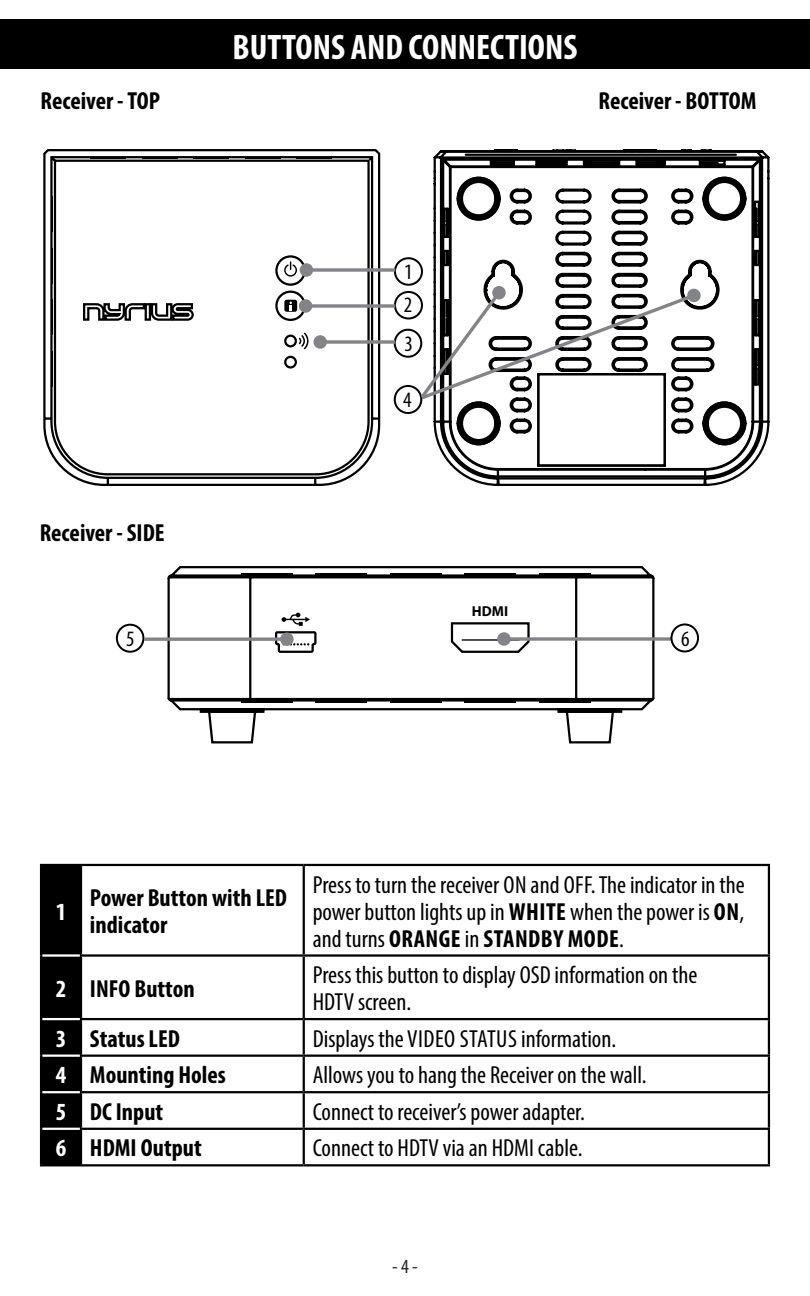
<style>
.page{position:relative;width:810px;height:1296px;background:#fff}
.page>*{position:absolute;margin:0;border:0;box-sizing:border-box;transform-origin:0 0}
.t1{font:700 condensed 35.55px "Myriad Pro";color:#fff}
.t2{font:condensed 24.75px/27px "Myriad Pro";color:#000;text-align:justify}
.t3{font:700 condensed 24.75px/27px "Myriad Pro";color:#000}
.t4{font:700 condensed 24.75px "Myriad Pro";color:#fff}
.t5{font:condensed 22.05px/33.8px "Myriad Pro";color:#000}
.t6{font:condensed 20.25px "Myriad Pro";color:#231f20}
.t7{font:700 14.4px "Myriad Pro";color:#000}
.s1{font-weight:700}
.s2{color:#fff}
</style>
<div class="page">
<svg style="left:167px;top:566px;width:488px;height:178px"></svg>
<div style="left:459px;top:637px;width:63px;height:6px;border:2px solid #fff"></div>
<svg style="left:282px;top:613px;width:28px;height:13px"></svg>
<svg style="left:291px;top:643px;width:18px;height:2px"></svg>
<svg style="left:43px;top:149px;width:338px;height:337px"></svg>
<svg style="left:284px;top:261px;width:13px;height:16px"></svg>
<svg style="left:299px;top:332px;width:10px;height:18px"></svg>
<svg style="left:473px;top:150px;width:297px;height:336px"></svg>
<svg style="left:433px;top:150px;width:330px;height:329px"></svg>
<svg style="left:456px;top:149px;width:292px;height:332px"></svg>
<div style="left:0;top:19px;width:810px;height:49px;background:#000"></div>
<svg style="left:395px;top:258px;width:27px;height:27px"></svg>
<div style="left:394px;top:257px;width:29px;height:29px;border:2px solid #000;border-radius:50%"></div>
<div style="left:404px;top:262px;width:9px;height:17px;background:#fff"></div>
<div style="left:394px;top:291px;width:29px;height:28px;border:2px solid #000;border-radius:50%"></div>
<div style="left:394px;top:329px;width:28px;height:29px;border:2px solid #000;border-radius:50%"></div>
<svg style="left:313px;top:268px;width:82px;height:4px"></svg>
<div style="left:300px;top:263px;width:13px;height:14px;background:#828487;border-radius:50%"></div>
<svg style="left:312px;top:304px;width:83px;height:4px"></svg>
<div style="left:299px;top:299px;width:13px;height:14px;background:#828487;border-radius:50%"></div>
<svg style="left:327px;top:340px;width:68px;height:4px"></svg>
<div style="left:313px;top:335px;width:14px;height:14px;background:#828487;border-radius:50%"></div>
<div style="left:116px;top:624px;width:28px;height:29px;border:2px solid #000;border-radius:50%"></div>
<svg style="left:144px;top:637px;width:136px;height:4px"></svg>
<div style="left:280px;top:632px;width:14px;height:14px;background:#828487;border-radius:50%"></div>
<svg style="left:511px;top:637px;width:159px;height:4px"></svg>
<div style="left:497px;top:632px;width:14px;height:14px;background:#828487;border-radius:50%"></div>
<div style="left:670px;top:623px;width:29px;height:29px;border:2px solid #000;border-radius:50%"></div>
<div style="left:42px;top:866px;width:38px;height:298px;background:#000"></div>
<hr style="left:81px;top:864px;width:223px;height:2px;background:#000">
<hr style="left:304px;top:864px;width:466px;height:2px;background:#000">
<hr style="left:303px;top:866px;width:2px;height:88px;background:#000">
<hr style="left:768px;top:866px;width:2px;height:88px;background:#000">
<hr style="left:80px;top:954px;width:224px;height:3px;background:#000">
<hr style="left:304px;top:954px;width:466px;height:3px;background:#000">
<hr style="left:303px;top:957px;width:2px;height:61px;background:#000">
<hr style="left:768px;top:957px;width:2px;height:61px;background:#000">
<hr style="left:80px;top:1018px;width:224px;height:2px;background:#000">
<hr style="left:304px;top:1018px;width:466px;height:2px;background:#000">
<hr style="left:303px;top:1020px;width:2px;height:35px;background:#000">
<hr style="left:768px;top:1020px;width:2px;height:35px;background:#000">
<hr style="left:80px;top:1055px;width:224px;height:2px;background:#000">
<hr style="left:304px;top:1055px;width:466px;height:2px;background:#000">
<hr style="left:303px;top:1057px;width:2px;height:34px;background:#000">
<hr style="left:768px;top:1057px;width:2px;height:34px;background:#000">
<hr style="left:80px;top:1091px;width:224px;height:2px;background:#000">
<hr style="left:304px;top:1091px;width:466px;height:2px;background:#000">
<hr style="left:303px;top:1093px;width:2px;height:35px;background:#000">
<hr style="left:768px;top:1093px;width:2px;height:35px;background:#000">
<hr style="left:80px;top:1128px;width:224px;height:2px;background:#000">
<hr style="left:304px;top:1128px;width:466px;height:2px;background:#000">
<hr style="left:303px;top:1130px;width:2px;height:34px;background:#000">
<hr style="left:768px;top:1130px;width:2px;height:34px;background:#000">
<hr style="left:81px;top:1164px;width:223px;height:2px;background:#000">
<hr style="left:304px;top:1164px;width:466px;height:2px;background:#000">
<hr style="left:42px;top:954px;width:38px;height:3px;background:#fff">
<hr style="left:42px;top:1018px;width:38px;height:2px;background:#fff">
<hr style="left:42px;top:1055px;width:38px;height:2px;background:#fff">
<hr style="left:42px;top:1091px;width:38px;height:2px;background:#fff">
<hr style="left:42px;top:1128px;width:38px;height:2px;background:#fff">
<hr style="left:40px;top:864px;width:41px;height:2px;background:#000">
<hr style="left:40px;top:866px;width:2px;height:90px;background:#000">
<hr style="left:80px;top:866px;width:2px;height:88px;background:#000">
<hr style="left:40px;top:956px;width:2px;height:63px;background:#000">
<hr style="left:80px;top:957px;width:2px;height:61px;background:#000">
<hr style="left:40px;top:1019px;width:2px;height:37px;background:#000">
<hr style="left:80px;top:1020px;width:2px;height:35px;background:#000">
<hr style="left:40px;top:1056px;width:2px;height:36px;background:#000">
<hr style="left:80px;top:1057px;width:2px;height:34px;background:#000">
<hr style="left:40px;top:1092px;width:2px;height:37px;background:#000">
<hr style="left:80px;top:1093px;width:2px;height:35px;background:#000">
<hr style="left:40px;top:1129px;width:2px;height:35px;background:#000">
<hr style="left:80px;top:1130px;width:2px;height:34px;background:#000">
<hr style="left:40px;top:1164px;width:41px;height:2px;background:#000">
<div style="left:394px;top:385px;width:28px;height:29px;border:2px solid #000;border-radius:50%"></div>
<svg style="left:417px;top:272px;width:297px;height:162px"></svg>
<div style="left:687px;top:289px;width:14px;height:13px;background:#828487;border-radius:50%"></div>
<svg style="left:284px;top:300px;width:13px;height:12px"></svg>
<p class="t3" style="left:40px;top:87px;width:121px">Receiver - TOP</p>
<p class="t3" style="left:40px;top:518px;width:126px">Receiver - SIDE</p>
<h1 class="t1" style="left:233px;top:24px;width:346px">BUTTONS AND CONNECTIONS</h1>
<p class="t3" style="left:598px;top:87px;width:160px">Receiver - BOTTOM</p>
<p class="t5" style="left:404px;top:254px;width:10px">1<br>2</p>
<p class="t5" style="left:404px;top:326px;width:10px">3</p>
<p class="t5" style="left:403px;top:383px;width:10px">4</p>
<p class="t7" style="left:472px;top:601px;width:38px">HDMI</p>
<p class="t5" style="left:126px;top:621px;width:10px">5</p>
<p class="t5" style="left:681px;top:621px;width:10px">6</p>
<p class="t4" style="left:56px;top:896px;width:12px">1</p>
<p class="t3" style="left:90px;top:884px;width:199px">Power Button with LED indicator</p>
<p class="t2" style="left:313px;top:871px;width:434px">Press to turn the receiver ON and OFF. The indicator in the power button lights up in <span class="s1">WHITE</span> when the power is <span class="s1">ON</span>, and turns <span class="s1">ORANGE</span> in <span class="s1">STANDBY MODE</span>.</p>
<p class="t3" style="left:56px;top:974px;width:141px"><span class="s2">2</span> INFO Button</p>
<p class="t2" style="left:313px;top:961px;width:386px">Press this button to display OSD information on the<br>HDTV screen.</p>
<p class="t3" style="left:56px;top:1024px;width:126px"><span class="s2">3</span> Status LED</p>
<p class="t2" style="left:313px;top:1025px;width:305px">Displays the VIDEO STATUS information.</p>
<p class="t3" style="left:56px;top:1061px;width:171px"><span class="s2">4</span> Mounting Holes</p>
<p class="t2" style="left:313px;top:1061px;width:336px">Allows you to hang the Receiver on the wall.</p>
<p class="t3" style="left:56px;top:1098px;width:109px"><span class="s2">5</span> DC Input</p>
<p class="t2" style="left:313px;top:1098px;width:274px">Connect to receiver’s power adapter.</p>
<p class="t3" style="left:56px;top:1134px;width:148px"><span class="s2">6</span> HDMI Output</p>
<p class="t2" style="left:313px;top:1134px;width:271px">Connect to HDTV via an HDMI cable.</p>
<p class="t6" style="left:392px;top:1254px;width:27px">- 4 -</p>
</div>
